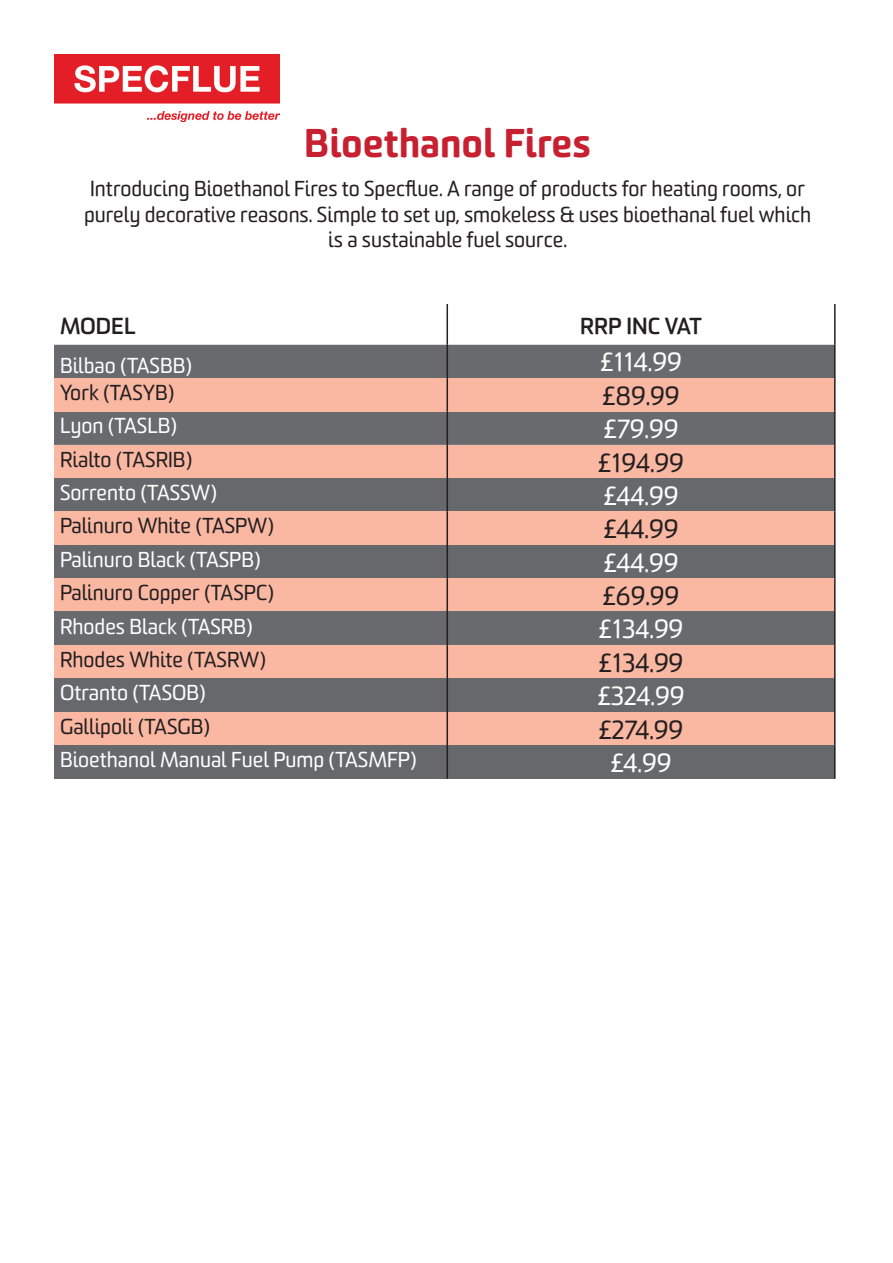
<style>
.page{position:relative;width:893px;height:1263px;background:#fff}
.page>*{position:absolute;margin:0;border:0;box-sizing:border-box;transform-origin:0 0}
.t1{font:900 39px "Sommet Rounded";color:#c72031}
.t2{font:25.5px "Sommet Rounded";color:#fff}
.t3{font:25.5px "Sommet Rounded";color:#231f20}
.t4{font:700 22.5px "Sommet Rounded";color:#231f20}
.t5{font:21px/25.2px "Sommet Rounded";color:#231f20;text-align:center}
.t6{font:21px "Sommet Rounded";color:#fff}
</style>
<div class="page">
<img style="left:54px;top:54px;width:226px;height:67px">
<div style="left:54px;top:345px;width:780px;height:100px;background:#686a6d"></div>
<div style="left:54px;top:378px;width:393px;height:33px;background:#fab8a3"></div>
<div style="left:447px;top:378px;width:388px;height:33px;background:#fab8a3"></div>
<div style="left:54px;top:445px;width:393px;height:33px;background:#fab8a3"></div>
<div style="left:447px;top:445px;width:388px;height:33px;background:#fab8a3"></div>
<div style="left:54px;top:478px;width:393px;height:34px;background:#67686c"></div>
<div style="left:447px;top:478px;width:388px;height:34px;background:#67686c"></div>
<div style="left:54px;top:512px;width:393px;height:33px;background:#fab8a3"></div>
<div style="left:447px;top:512px;width:388px;height:33px;background:#fab8a3"></div>
<div style="left:54px;top:545px;width:393px;height:33px;background:#67686c"></div>
<div style="left:447px;top:545px;width:388px;height:33px;background:#67686c"></div>
<div style="left:54px;top:578px;width:393px;height:34px;background:#fab8a3"></div>
<div style="left:447px;top:578px;width:388px;height:34px;background:#fab8a3"></div>
<div style="left:54px;top:612px;width:393px;height:33px;background:#686a6d"></div>
<div style="left:447px;top:612px;width:388px;height:33px;background:#686a6d"></div>
<div style="left:54px;top:645px;width:393px;height:33px;background:#fab8a3"></div>
<div style="left:447px;top:645px;width:388px;height:33px;background:#fab8a3"></div>
<div style="left:54px;top:678px;width:393px;height:34px;background:#67686c"></div>
<div style="left:447px;top:678px;width:388px;height:34px;background:#67686c"></div>
<div style="left:54px;top:712px;width:393px;height:33px;background:#fab8a3"></div>
<div style="left:447px;top:712px;width:388px;height:33px;background:#fab8a3"></div>
<div style="left:54px;top:745px;width:393px;height:34px;background:#67686c"></div>
<div style="left:447px;top:745px;width:388px;height:34px;background:#67686c"></div>
<hr style="left:447px;top:304px;width:1px;height:41px;background:#231f20">
<hr style="left:834px;top:304px;width:2px;height:41px;background:#231f20">
<hr style="left:447px;top:345px;width:1px;height:33px;background:#231f20">
<hr style="left:834px;top:345px;width:2px;height:33px;background:#231f20">
<hr style="left:447px;top:378px;width:1px;height:33px;background:#231f20">
<hr style="left:834px;top:378px;width:2px;height:33px;background:#231f20">
<hr style="left:447px;top:411px;width:1px;height:34px;background:#231f20">
<hr style="left:834px;top:411px;width:2px;height:34px;background:#231f20">
<hr style="left:447px;top:445px;width:1px;height:33px;background:#231f20">
<hr style="left:834px;top:445px;width:2px;height:33px;background:#231f20">
<hr style="left:447px;top:478px;width:1px;height:34px;background:#231f20">
<hr style="left:834px;top:478px;width:2px;height:34px;background:#231f20">
<hr style="left:447px;top:512px;width:1px;height:33px;background:#231f20">
<hr style="left:834px;top:512px;width:2px;height:33px;background:#231f20">
<hr style="left:447px;top:545px;width:1px;height:33px;background:#231f20">
<hr style="left:834px;top:545px;width:2px;height:33px;background:#231f20">
<hr style="left:447px;top:578px;width:1px;height:34px;background:#231f20">
<hr style="left:834px;top:578px;width:2px;height:34px;background:#231f20">
<hr style="left:447px;top:612px;width:1px;height:33px;background:#231f20">
<hr style="left:834px;top:612px;width:2px;height:33px;background:#231f20">
<hr style="left:447px;top:645px;width:1px;height:33px;background:#231f20">
<hr style="left:834px;top:645px;width:2px;height:33px;background:#231f20">
<hr style="left:447px;top:678px;width:1px;height:34px;background:#231f20">
<hr style="left:834px;top:678px;width:2px;height:34px;background:#231f20">
<hr style="left:447px;top:712px;width:1px;height:33px;background:#231f20">
<hr style="left:834px;top:712px;width:2px;height:33px;background:#231f20">
<hr style="left:447px;top:745px;width:1px;height:34px;background:#231f20">
<hr style="left:834px;top:745px;width:2px;height:34px;background:#231f20">
<p class="t1" style="left:304px;top:118px;width:288px">Bioethanol Fires</p>
<p class="t5" style="left:84px;top:176px;width:729px">Introducing Bioethanol Fires to Specflue. A range of products for heating rooms, or purely decorative reasons. Simple to set up, smokeless &amp; uses bioethanal fuel which is a sustainable fuel source.</p>
<p class="t4" style="left:60px;top:312px;width:77px">MODEL</p>
<p class="t4" style="left:580px;top:312px;width:123px">RRP INC VAT</p>
<p class="t6" style="left:60px;top:352px;width:134px">Bilbao (TASBB)</p>
<p class="t2" style="left:600px;top:347px;width:83px">£114.99</p>
<p class="t5" style="left:60px;top:380px;width:116px">York (TASYB)</p>
<p class="t3" style="left:603px;top:380px;width:78px">£89.99</p>
<p class="t6" style="left:60px;top:413px;width:119px">Lyon (TASLB)</p>
<p class="t2" style="left:604px;top:413px;width:76px">£79.99</p>
<p class="t5" style="left:60px;top:447px;width:134px">Rialto (TASRIB)</p>
<p class="t3" style="left:598px;top:447px;width:87px">£194.99</p>
<p class="t6" style="left:60px;top:480px;width:159px">Sorrento (TASSW)</p>
<p class="t2" style="left:604px;top:480px;width:76px">£44.99</p>
<p class="t5" style="left:60px;top:513px;width:216px">Palinuro White (TASPW)</p>
<p class="t3" style="left:604px;top:513px;width:76px">£44.99</p>
<p class="t6" style="left:60px;top:546px;width:203px">Palinuro Black (TASPB)</p>
<p class="t2" style="left:604px;top:547px;width:76px">£44.99</p>
<p class="t5" style="left:60px;top:580px;width:216px">Palinuro Copper (TASPC)</p>
<p class="t3" style="left:603px;top:580px;width:78px">£69.99</p>
<p class="t6" style="left:60px;top:613px;width:195px">Rhodes Black (TASRB)</p>
<p class="t2" style="left:599px;top:614px;width:86px">£134.99</p>
<p class="t5" style="left:60px;top:647px;width:208px">Rhodes White (TASRW)</p>
<p class="t3" style="left:599px;top:647px;width:86px">£134.99</p>
<p class="t6" style="left:60px;top:680px;width:148px">Otranto (TASOB)</p>
<p class="t2" style="left:598px;top:680px;width:88px">£324.99</p>
<p class="t5" style="left:60px;top:714px;width:152px">Gallipoli (TASGB)</p>
<p class="t3" style="left:599px;top:714px;width:86px">£274.99</p>
<p class="t6" style="left:60px;top:747px;width:358px">Bioethanol Manual Fuel Pump (TASMFP)</p>
<p class="t2" style="left:611px;top:747px;width:62px">£4.99</p>
</div>
